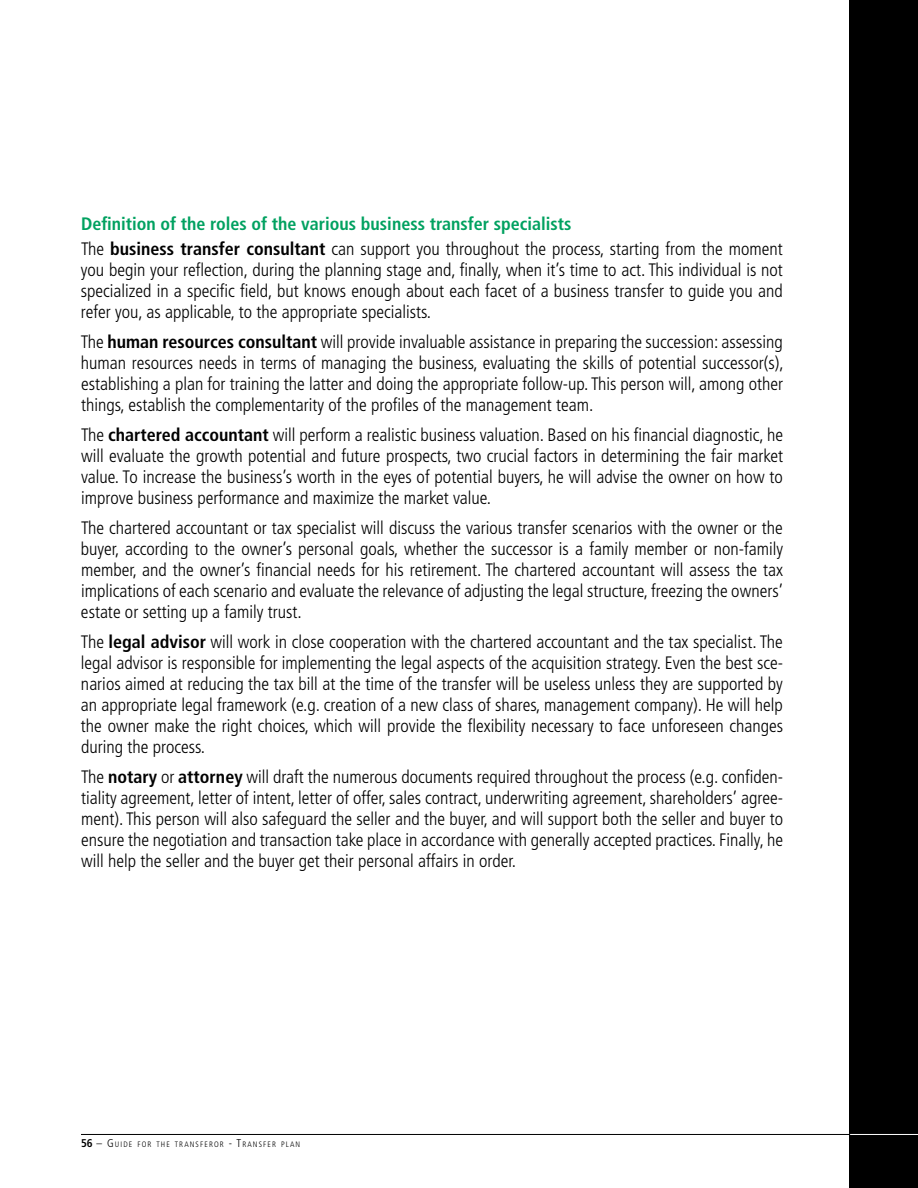
<style>
.page{position:relative;width:918px;height:1188px;background:#fff}
.page>*{position:absolute;margin:0;border:0;box-sizing:border-box;transform-origin:0 0}
.t1{font:300 condensed 18px/21px "Frutiger";color:#000;text-align:justify}
.t2{font:700 condensed 18px/25.5px "Frutiger";color:#00a160}
.t3{font:300 condensed 7.8px "Frutiger";letter-spacing:.145em;color:#000}
.s1{font-weight:300;color:#000}
.s2{color:#000}
.s3{font-weight:700}
.s4{font-weight:700;font-size:11.25px}
.s5{font-size:11.25px}
</style>
<div class="page">
<div style="left:850px;top:0;width:68px;height:1188px;background:#000"></div>
<hr style="left:849px;top:1134px;width:69px;height:1px;background:#fff">
<hr style="left:81px;top:1134px;width:769px;height:1px;background:#000">
<p class="t2" style="left:81px;top:211px;width:703px">Definition of the roles of the various business transfer specialists<br><span class="s1">The</span> <span class="s2">business transfer consultant</span> <span class="s1">can support you throughout the process, starting from the moment</span></p>
<p class="t1" style="left:81px;top:260px;width:704px">you begin your reflection, during the planning stage and, finally, when it’s time to act. This individual is not specialized in a specific field, but knows enough about each facet of a business transfer to guide you and refer you, as applicable, to the appropriate specialists.</p>
<p class="t1" style="left:81px;top:332px;width:704px">The <span class="s3">human resources consultant</span> will provide invaluable assistance in preparing the succession: assessing human resources needs in terms of managing the business, evaluating the skills of potential successor(s), establishing a plan for training the latter and doing the appropriate follow-up. This person will, among other things, establish the complementarity of the profiles of the management team.</p>
<p class="t1" style="left:81px;top:425px;width:704px">The <span class="s3">chartered accountant</span> will perform a realistic business valuation. Based on his financial diagnostic, he will evaluate the growth potential and future prospects, two crucial factors in determining the fair market value. To increase the business’s worth in the eyes of potential buyers, he will advise the owner on how to improve business performance and maximize the market value.</p>
<p class="t1" style="left:81px;top:518px;width:704px">The chartered accountant or tax specialist will discuss the various transfer scenarios with the owner or the buyer, according to the owner’s personal goals, whether the successor is a family member or non-family member, and the owner’s financial needs for his retirement. The chartered accountant will assess the tax implications of each scenario and evaluate the relevance of adjusting the legal structure, freezing the owners’ estate or setting up a family trust.</p>
<p class="t1" style="left:81px;top:632px;width:704px">The <span class="s3">legal advisor</span> will work in close cooperation with the chartered accountant and the tax specialist. The legal advisor is responsible for implementing the legal aspects of the acquisition strategy. Even the best sce&shy;narios aimed at reducing the tax bill at the time of the transfer will be useless unless they are supported by an appropriate legal framework (e.g. creation of a new class of shares, management company). He will help the owner make the right choices, which will provide the flexibility necessary to face unforeseen changes during the process.</p>
<p class="t1" style="left:81px;top:767px;width:704px">The <span class="s3">notary</span> or <span class="s3">attorney</span> will draft the numerous documents required throughout the process (e.g. confiden&shy;tiality agreement, letter of intent, letter of offer, sales contract, underwriting agreement, shareholders’ agree&shy;ment). This person will also safeguard the seller and the buyer, and will support both the seller and buyer to ensure the negotiation and transaction take place in accordance with generally accepted practices. Finally, he will help the seller and the buyer get their personal affairs in order.</p>
<p class="t3" style="left:81px;top:1140px;width:221px"><span class="s4">56</span> <span class="s5">–</span> <span class="s5">G</span>UIDE FOR THE TRANSFEROR <span class="s5">- T</span>RANSFER PLAN</p>
</div>
